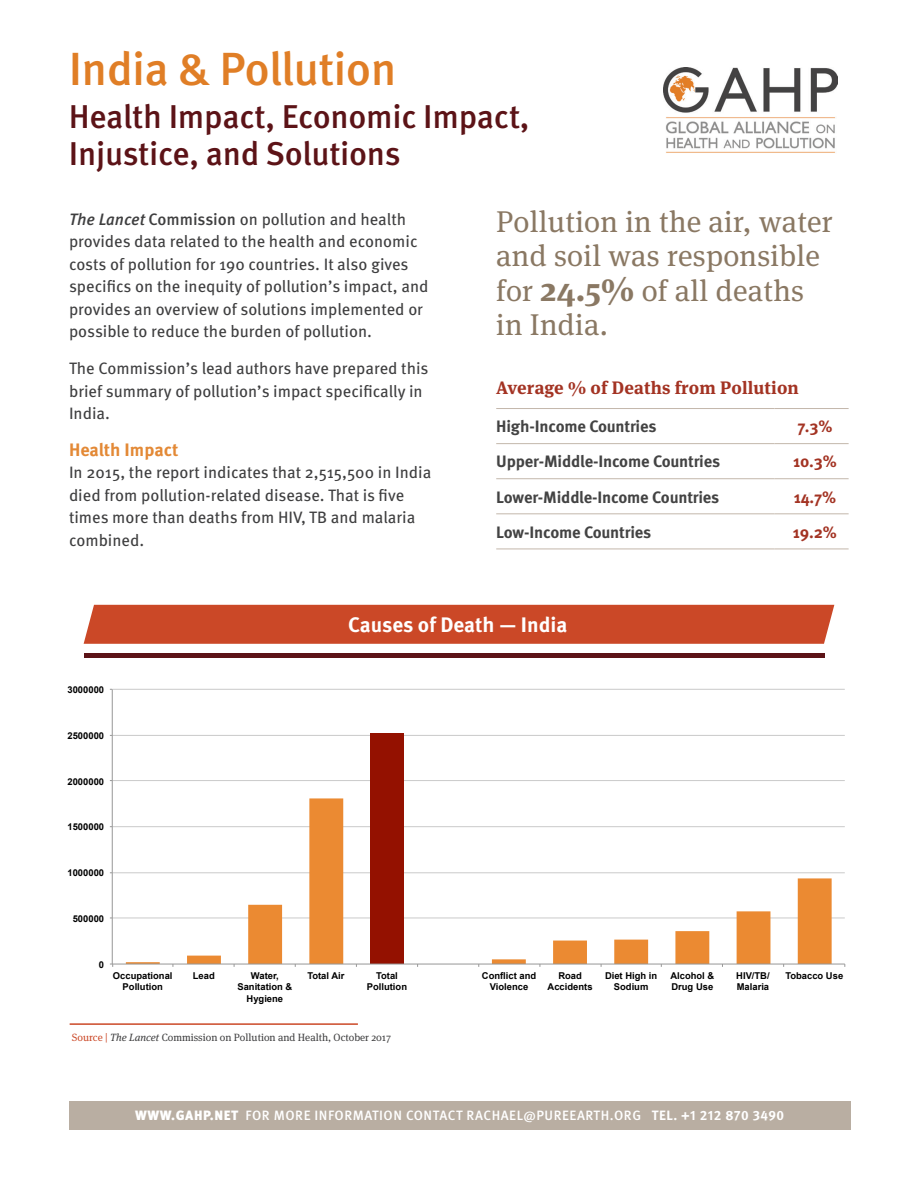
<style>
.page{position:relative;width:918px;height:1188px;background:#fff}
.page>*{position:absolute;margin:0;border:0;box-sizing:border-box;transform-origin:0 0}
.t1{font:500 46.5px "Meta Pro";letter-spacing:-.015em;color:#e07e26}
.t2{font:500 33px "Meta Pro";letter-spacing:-.01em;color:#5c1317}
.t3{font:30px/34.5px "Meta Serif OT";letter-spacing:.01em;color:#8a7863}
.Text{font:700 21px "Meta Pro";color:#fff}
.t4{font:700 18px "Meta Serif OT";letter-spacing:.01em;color:#a33323}
.t5{font:700 18px "Meta Pro";color:#e38936}
.t6{font:16.5px/22.5px "Meta Pro";color:#3e3e3f}
.t7{font:700 16.5px "Meta Pro";letter-spacing:-.01em;color:#434343}
.t8{font:700 16.5px "Meta Pro";color:#a33323}
.t9{font:500 13.5px "Meta Pro";letter-spacing:.04em;color:#fff}
.t10{font:10.5px "Meta Serif OT";color:#3e3e3f}
.t11{font:700 9.45px/11.2px "Arial";color:#000;text-align:center}
.s1{font-weight:700;font-size:33px}
.s2{font-weight:500;font-style:italic}
.s3{font-weight:500}
.s4{color:#cb4827}
.s5{font-style:italic}
.s6{font-weight:900}
.s7{font-weight:700}
</style>
<div class="page">
<div style="left:84px;top:605px;width:750px;height:39px;background:#cb4827"></div>
<hr style="left:84px;top:653px;width:741px;height:4px;background:#5c1317">
<hr style="left:70px;top:1023px;width:288px;height:2px;background:#cb4827">
<hr style="left:496px;top:408px;width:279px;height:1px;background:#c3b7ab">
<hr style="left:775px;top:408px;width:74px;height:1px;background:#c3b7ab">
<hr style="left:496px;top:443px;width:279px;height:1px;background:#c3b7ab">
<hr style="left:775px;top:443px;width:74px;height:1px;background:#c3b7ab">
<hr style="left:496px;top:478px;width:279px;height:1px;background:#c3b7ab">
<hr style="left:775px;top:478px;width:74px;height:1px;background:#c3b7ab">
<hr style="left:496px;top:513px;width:279px;height:1px;background:#c3b7ab">
<hr style="left:775px;top:513px;width:74px;height:1px;background:#c3b7ab">
<hr style="left:496px;top:549px;width:279px;height:1px;background:#c3b7ab">
<hr style="left:775px;top:549px;width:74px;height:1px;background:#c3b7ab">
<svg style="left:109px;top:688px;width:737px;height:279px"></svg>
<div style="left:69px;top:1101px;width:781px;height:28px;background:#b9aea2"></div>
<img style="left:664px;top:67px;width:174px;height:86px">
<p class="t1" style="left:69px;top:39px;width:329px">India &amp; Pollution</p>
<p class="t2" style="left:69px;top:95px;width:462px">Health Impact, Economic Impact,</p>
<p class="t2" style="left:69px;top:133px;width:333px">Injustice, and Solutions</p>
<p class="t3" style="left:496px;top:205px;width:338px">Pollution in the air, water and soil was responsible for <span class="s1">24.5%</span> of all deaths in India.</p>
<p class="t6" style="left:69px;top:209px;width:361px"><span class="s2">The Lancet</span> <span class="s3">Commission</span> on pollution and health provides data related to the health and economic costs of pollution for 190 countries. It also gives specifics on the inequity of pollution’s impact, and provides an overview of solutions implemented or possible to reduce the burden of pollution.</p>
<p class="t6" style="left:69px;top:358px;width:361px">The Commission’s lead authors have prepared this brief summary of pollution’s impact specifically in<br>India.</p>
<p class="t5" style="left:69px;top:435px;width:111px">Health Impact</p>
<p class="t6" style="left:69px;top:462px;width:364px">In 2015, the report indicates that 2,515,500 in India died from pollution-related disease. That is five times more than deaths from HIV, TB and malaria combined.</p>
<p class="t4" style="left:496px;top:377px;width:304px">Average % of Deaths from Pollution</p>
<p class="t7" style="left:496px;top:414px;width:162px">High-Income Countries</p>
<p class="t8" style="left:798px;top:414px;width:36px">7.3%</p>
<p class="t7" style="left:496px;top:449px;width:225px">Upper-Middle-Income Countries</p>
<p class="t8" style="left:793px;top:449px;width:45px">10.3%</p>
<p class="t7" style="left:496px;top:484px;width:225px">Lower-Middle-Income Countries</p>
<p class="t8" style="left:794px;top:484px;width:44px">14.7%</p>
<p class="t7" style="left:496px;top:519px;width:156px">Low-Income Countries</p>
<p class="t8" style="left:793px;top:519px;width:45px">19.2%</p>
<p class="Text" style="left:348px;top:609px;width:221px">Causes of Death — India</p>
<p class="t11" style="left:68px;top:684px;width:38px">3000000</p>
<p class="t11" style="left:68px;top:730px;width:38px">2500000</p>
<p class="t11" style="left:68px;top:776px;width:38px">2000000</p>
<p class="t11" style="left:68px;top:822px;width:38px">1500000</p>
<p class="t11" style="left:68px;top:868px;width:38px">1000000</p>
<p class="t11" style="left:73px;top:913px;width:33px">500000</p>
<p class="t11" style="left:99px;top:959px;width:7px">0</p>
<p class="t11" style="left:113px;top:971px;width:61px">Occupational<br>Pollution</p>
<p class="t11" style="left:193px;top:971px;width:23px">Lead</p>
<p class="t11" style="left:237px;top:971px;width:56px">Water,<br>Sanitation &amp;<br>Hygiene</p>
<p class="t11" style="left:307px;top:971px;width:39px">Total Air</p>
<p class="t11" style="left:367px;top:971px;width:42px">Total<br>Pollution</p>
<p class="t11" style="left:482px;top:971px;width:56px">Conflict and<br>Violence</p>
<p class="t11" style="left:548px;top:971px;width:46px">Road<br>Accidents</p>
<p class="t11" style="left:605px;top:971px;width:54px">Diet High in<br>Sodium</p>
<p class="t11" style="left:670px;top:971px;width:45px;text-align:left">Alcohol &amp;<br>Drug Use</p>
<p class="t11" style="left:736px;top:971px;width:35px;text-align:left">HIV/TB/<br>Malaria</p>
<p class="t11" style="left:785px;top:971px;width:59px">Tobacco Use</p>
<p class="t10" style="left:72px;top:1032px;width:321px"><span class="s4">Source |</span> <span class="s5">The Lancet</span> Commission on Pollution and Health, October 2017</p>
<p class="t9" style="left:135px;top:1107px;width:650px"><span class="s6">WWW.GAHP.NET</span> FOR MORE INFORMATION CONTACT RACHAEL@PUREEARTH.ORG <span class="s7">TEL. +1 212 870 3490</span></p>
</div>
